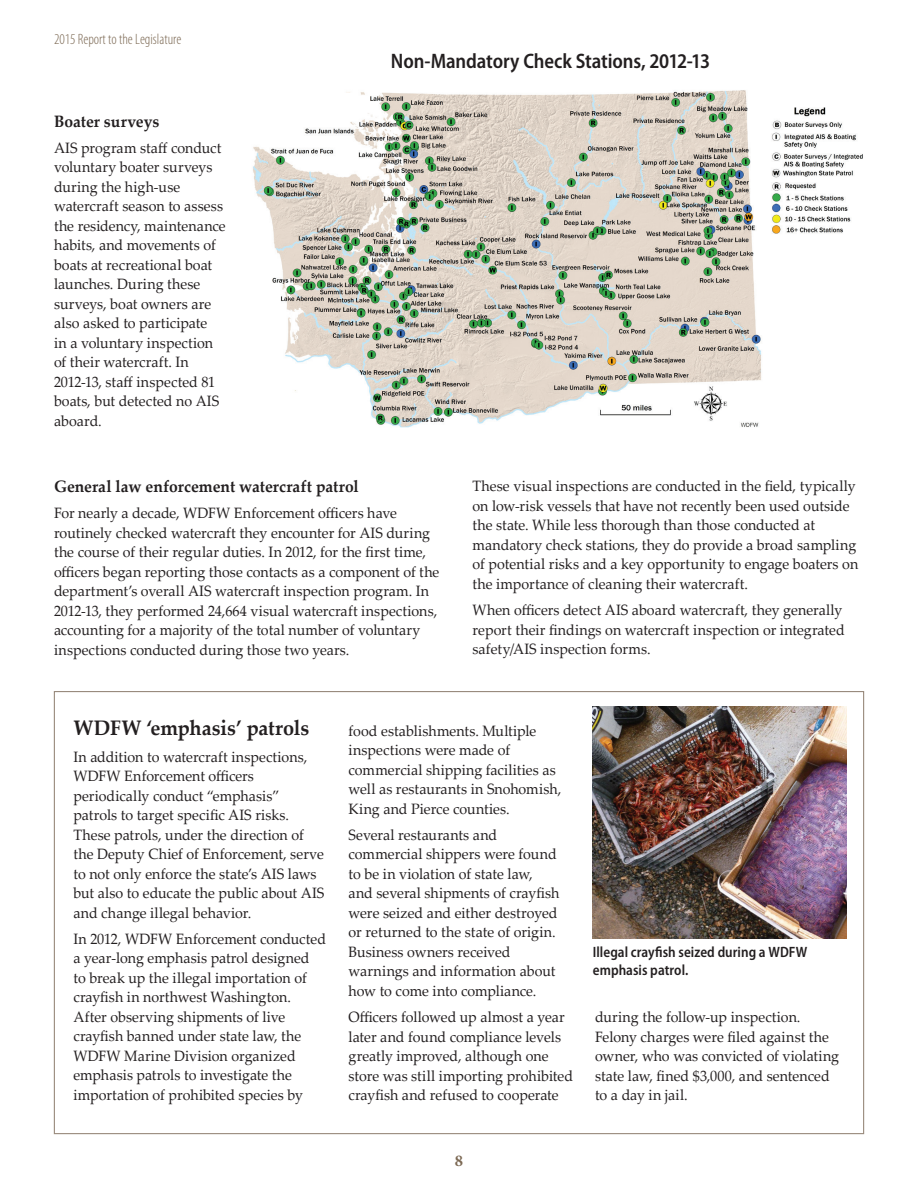
<style>
.page{position:relative;width:918px;height:1188px;background:#fff}
.page>*{position:absolute;margin:0;border:0;box-sizing:border-box;transform-origin:0 0}
.t1{font:600 semi-condensed 21px "Myriad Pro";letter-spacing:-.005em;color:#231f20;scale:.96 1}
.t2{font:700 21px "Palatino Linotype";color:#231f20;scale:.95 1}
.t3{font:700 16.5px "Palatino Linotype";color:#231f20;scale:.95 1}
.t4{font:700 16.5px "Minion Pro";color:#7c6954}
.t5{font:15px/19.5px "Palatino Linotype";color:#231f20;scale:.95 1}
.t6{font:600 semi-condensed 15px/17.2px "Myriad Pro";letter-spacing:.005em;color:#231f20;scale:.95 1}
.t7{font:300 condensed 15px "Myriad Pro";color:#7c6954}
</style>
<div class="page">
<img style="left:253px;top:90px;width:610px;height:338px">
<img style="left:593px;top:707px;width:253px;height:231px">
<p class="t7" style="left:54px;top:30px;width:129px">2015 Report to the Legislature</p>
<p class="t3" style="left:54px;top:109px;width:112px">Boater surveys</p>
<p class="t5" style="left:54px;top:137px;width:182px">AIS program staff conduct voluntary boater surveys during the high-use watercraft season to assess the residency, maintenance habits, and movements of boats at recreational boat launches. During these surveys, boat owners are also asked to participate<br>in a voluntary inspection of their watercraft. In<br>2012-13, staff inspected 81 boats, but detected no AIS aboard.</p>
<h1 class="t1" style="left:391px;top:49px;width:334px">Non-Mandatory Check Stations, 2012-13</h1>
<p class="t3" style="left:54px;top:474px;width:322px">General law enforcement watercraft patrol</p>
<p class="t5" style="left:54px;top:503px;width:407px">For nearly a decade, WDFW Enforcement officers have routinely checked watercraft they encounter for AIS during the course of their regular duties. In 2012, for the first time, officers began reporting those contacts as a component of the department’s overall AIS watercraft inspection program. In 2012-13, they performed 24,664 visual watercraft inspections, accounting for a majority of the total number of voluntary inspections conducted during those two years.</p>
<p class="t5" style="left:472px;top:476px;width:408px">These visual inspections are conducted in the field, typically on low-risk vessels that have not recently been used outside the state. While less thorough than those conducted at mandatory check stations, they do provide a broad sampling of potential risks and a key opportunity to engage boaters on the importance of cleaning their watercraft.</p>
<p class="t5" style="left:472px;top:600px;width:393px">When officers detect AIS aboard watercraft, they generally report their findings on watercraft inspection or integrated safety/AIS inspection forms.</p>
<h1 class="t2" style="left:73px;top:713px;width:250px">WDFW ‘emphasis’ patrols</h1>
<p class="t5" style="left:73px;top:746px;width:266px">In addition to watercraft inspections, WDFW Enforcement officers periodically conduct “emphasis” patrols to target specific AIS risks.<br>These patrols, under the direction of the Deputy Chief of Enforcement, serve to not only enforce the state’s AIS laws but also to educate the public about AIS and change illegal behavior.</p>
<p class="t5" style="left:73px;top:929px;width:267px">In 2012, WDFW Enforcement conducted a year-long emphasis patrol designed<br>to break up the illegal importation of crayfish in northwest Washington.<br>After observing shipments of live crayfish banned under state law, the WDFW Marine Division organized emphasis patrols to investigate the importation of prohibited species by</p>
<p class="t5" style="left:349px;top:720px;width:225px">food establishments. Multiple inspections were made of commercial shipping facilities as well as restaurants in Snohomish,<br>King and Pierce counties.</p>
<p class="t5" style="left:349px;top:824px;width:223px">Several restaurants and commercial shippers were found to be in violation of state law, and several shipments of crayfish were seized and either destroyed or returned to the state of origin.<br>Business owners received warnings and information about how to come into compliance.</p>
<p class="t5" style="left:349px;top:1007px;width:238px">Officers followed up almost a year later and found compliance levels greatly improved, although one store was still importing prohibited crayfish and refused to cooperate</p>
<p class="t5" style="left:595px;top:1007px;width:259px">during the follow-up inspection.<br>Felony charges were filed against the owner, who was convicted of violating state law, fined $3,000, and sentenced to a day in jail.</p>
<p class="t6" style="left:593px;top:944px;width:227px">Illegal crayfish seized during a WDFW emphasis patrol.</p>
<p class="t4" style="left:455px;top:1149px;width:10px">8</p>
</div>
